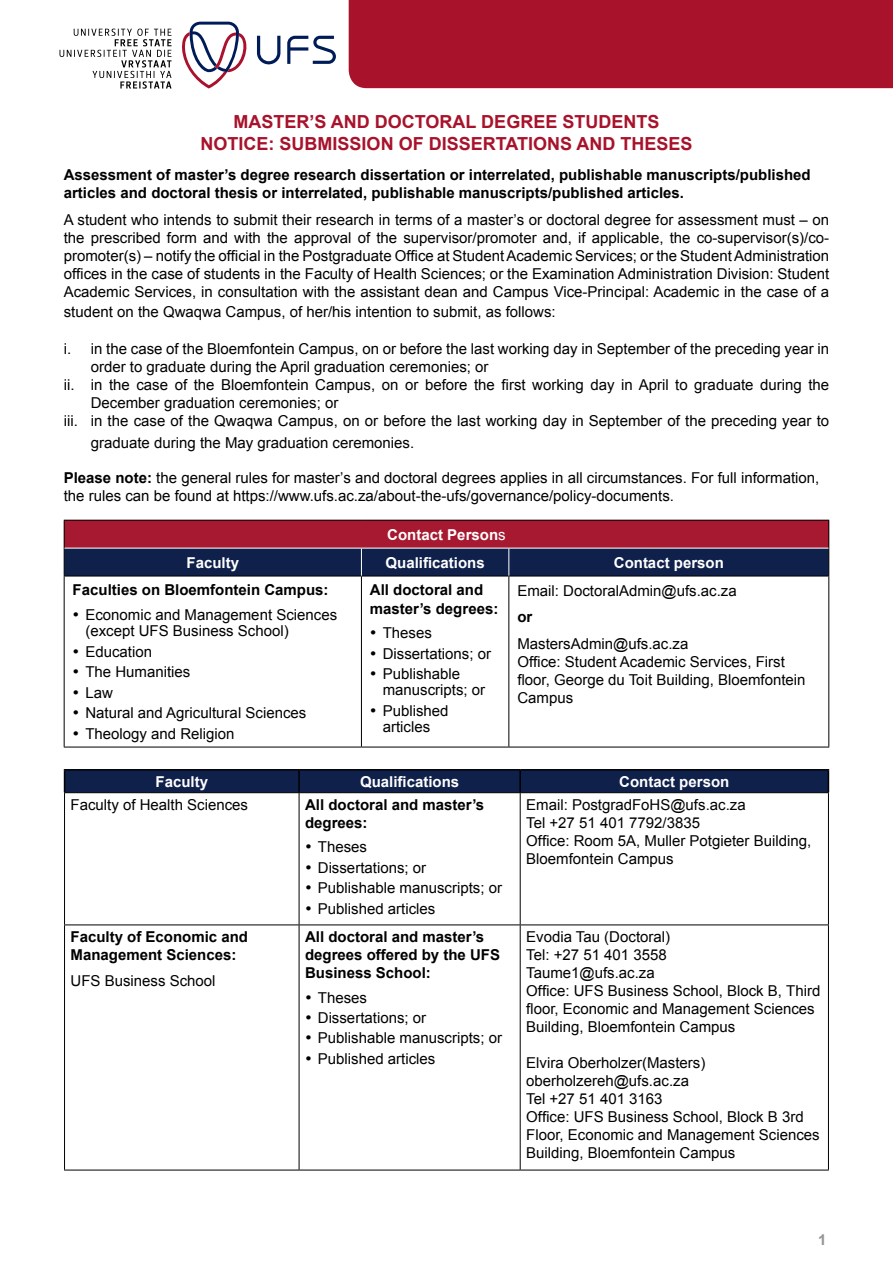
<style>
.page{position:relative;width:893px;height:1263px;background:#fff}
.page>*{position:absolute;margin:0;border:0;box-sizing:border-box;transform-origin:0 0}
.t1{font:700 18px/21.6px "Arial";color:#a8122b;text-align:center}
.t2{font:15px/18px "Arial";color:#000}
.t3{font:700 15px/18px "Arial";color:#000}
.t4{font:700 15px "Arial";color:#fff}
.t5{font:700 15px "Arial";color:#939598}
.s1{font-weight:700}
.s2{font-weight:400}
</style>
<div class="page">
<div style="left:349px;top:0;width:544px;height:88px;background:#a8122b"></div>
<svg style="left:60px;top:29px;width:111px;height:59px"></svg>
<svg style="left:182px;top:22px;width:154px;height:66px"></svg>
<hr style="left:64px;top:576px;width:297px;height:1px;background:#000">
<hr style="left:64px;top:576px;width:1px;height:171px;background:#000">
<hr style="left:361px;top:576px;width:148px;height:1px;background:#000">
<hr style="left:361px;top:576px;width:1px;height:171px;background:#000">
<hr style="left:509px;top:576px;width:320px;height:1px;background:#000">
<hr style="left:508px;top:576px;width:1px;height:171px;background:#000">
<hr style="left:828px;top:576px;width:1px;height:171px;background:#000">
<hr style="left:64px;top:747px;width:297px;height:1px;background:#000">
<hr style="left:361px;top:747px;width:148px;height:1px;background:#000">
<hr style="left:509px;top:747px;width:320px;height:1px;background:#000">
<svg style="left:64px;top:520px;width:765px;height:56px;background:#5c203f"></svg>
<hr style="left:64px;top:769px;width:235px;height:1px;background:#000">
<hr style="left:299px;top:769px;width:221px;height:1px;background:#000">
<hr style="left:520px;top:769px;width:309px;height:1px;background:#000">
<div style="left:64px;top:770px;width:765px;height:22px;background:#0f204b"></div>
<hr style="left:64px;top:792px;width:235px;height:1px;background:#000">
<hr style="left:64px;top:793px;width:1px;height:131px;background:#000">
<hr style="left:299px;top:792px;width:221px;height:1px;background:#000">
<hr style="left:299px;top:793px;width:1px;height:131px;background:#000">
<hr style="left:520px;top:792px;width:309px;height:1px;background:#000">
<hr style="left:520px;top:793px;width:1px;height:131px;background:#000">
<hr style="left:828px;top:793px;width:1px;height:131px;background:#000">
<hr style="left:64px;top:924px;width:235px;height:1px;background:#000">
<hr style="left:64px;top:925px;width:1px;height:245px;background:#000">
<hr style="left:299px;top:924px;width:221px;height:1px;background:#000">
<hr style="left:299px;top:925px;width:1px;height:245px;background:#000">
<hr style="left:520px;top:924px;width:309px;height:1px;background:#000">
<hr style="left:520px;top:925px;width:1px;height:245px;background:#000">
<hr style="left:828px;top:925px;width:1px;height:245px;background:#000">
<hr style="left:64px;top:1170px;width:235px;height:1px;background:#000">
<hr style="left:299px;top:1170px;width:221px;height:1px;background:#000">
<hr style="left:520px;top:1170px;width:309px;height:1px;background:#000">
<p class="t1" style="left:201px;top:111px;width:493px">MASTER’S AND DOCTORAL DEGREE STUDENTS<br>NOTICE: SUBMISSION OF DISSERTATIONS AND THESES</p>
<p class="t3" style="left:64px;top:166px;width:748px">Assessment of master’s degree research dissertation or interrelated, publishable manuscripts/published articles and doctoral thesis or interrelated, publishable manuscripts/published articles.</p>
<p class="t2" style="left:64px;top:211px;width:767px;text-align:justify">A student who intends to submit their research in terms of a master’s or doctoral degree for assessment must – on the prescribed form and with the approval of the supervisor/promoter and, if applicable, the co-supervisor(s)/co&shy;promoter(s) – notify the official in the Postgraduate Office at Student Academic Services; or the Student Administration offices in the case of students in the Faculty of Health Sciences; or the Examination Administration Division: Student Academic Services, in consultation with the assistant dean and Campus Vice-Principal: Academic in the case of a</p>
<p class="t2" style="left:64px;top:302px;width:493px">student on the Qwaqwa Campus, of her/his intention to submit, as follows:</p>
<p class="t2" style="left:64px;top:340px;width:767px">i. in the case of the Bloemfontein Campus, on or before the last working day in September of the preceding year in</p>
<p class="t2" style="left:91px;top:358px;width:399px">order to graduate during the April graduation ceremonies; or</p>
<p class="t2" style="left:64px;top:376px;width:767px">ii. in the case of the Bloemfontein Campus, on or before the first working day in April to graduate during the</p>
<p class="t2" style="left:91px;top:394px;width:249px">December graduation ceremonies; or</p>
<p class="t2" style="left:64px;top:412px;width:767px">iii. in the case of the Qwaqwa Campus, on or before the last working day in September of the preceding year to</p>
<p class="t2" style="left:91px;top:434px;width:325px">graduate during the May graduation ceremonies.</p>
<p class="t2" style="left:64px;top:469px;width:757px"><span class="s1">Please note:</span> the general rules for master’s and doctoral degrees applies in all circumstances. For full information, the rules can be found at https://www.ufs.ac.za/about-the-ufs/governance/policy-documents.</p>
<p class="t4" style="left:387px;top:524px;width:120px">Contact Person<span class="s2">s</span></p>
<p class="t4" style="left:187px;top:552px;width:54px">Faculty</p>
<p class="t4" style="left:386px;top:552px;width:101px">Qualifications</p>
<p class="t4" style="left:614px;top:552px;width:112px">Contact person</p>
<p class="t3" style="left:73px;top:582px;width:257px">Faculties on Bloemfontein Campus:</p>
<p class="t2" style="left:85px;top:607px;width:253px;line-height:16.2px;text-indent:-13px">• Economic and Management Sciences (except UFS Business School)</p>
<p class="t2" style="left:73px;top:643px;width:81px">• Education</p>
<p class="t2" style="left:73px;top:663px;width:119px">• The Humanities</p>
<p class="t2" style="left:73px;top:683px;width:42px">• Law</p>
<p class="t2" style="left:73px;top:704px;width:235px">• Natural and Agricultural Sciences</p>
<p class="t2" style="left:73px;top:724px;width:163px">• Theology and Religion</p>
<p class="t2" style="left:517px;top:581px;width:221px">Email: DoctoralAdmin@ufs.ac.za</p>
<p class="t3" style="left:517px;top:608px;width:16px">or</p>
<p class="t2" style="left:517px;top:634px;width:290px">MastersAdmin@ufs.ac.za<br>Office: Student Academic Services, First floor, George du Toit Building, Bloemfontein<br>Campus</p>
<p class="t3" style="left:370px;top:582px;width:130px">All doctoral and master’s degrees:</p>
<p class="t2" style="left:370px;top:624px;width:63px">• Theses</p>
<p class="t2" style="left:370px;top:644px;width:123px">• Dissertations; or</p>
<p class="t2" style="left:383px;top:666px;width:104px;line-height:16.2px;text-indent:-13px">• Publishable manuscripts; or</p>
<p class="t2" style="left:370px;top:702px;width:80px;line-height:16.2px;text-align:center">• Published articles</p>
<p class="t4" style="left:156px;top:771px;width:54px">Faculty</p>
<p class="t4" style="left:360px;top:771px;width:101px">Qualifications</p>
<p class="t4" style="left:619px;top:771px;width:112px">Contact person</p>
<p class="t2" style="left:71px;top:795px;width:179px">Faculty of Health Sciences</p>
<p class="t3" style="left:305px;top:796px;width:181px">All doctoral and master’s degrees:</p>
<p class="t2" style="left:305px;top:838px;width:63px">• Theses</p>
<p class="t2" style="left:305px;top:859px;width:123px">• Dissertations; or</p>
<p class="t2" style="left:305px;top:879px;width:198px">• Publishable manuscripts; or</p>
<p class="t2" style="left:305px;top:899px;width:132px">• Published articles</p>
<p class="t2" style="left:526px;top:795px;width:287px">Email: PostgradFoHS@ufs.ac.za<br>Tel +27 51 401 7792/3835<br>Office: Room 5A, Muller Potgieter Building,<br>Bloemfontein Campus</p>
<p class="t3" style="left:71px;top:928px;width:179px">Faculty of Economic and<br>Management Sciences:</p>
<p class="t2" style="left:71px;top:972px;width:147px">UFS Business School</p>
<p class="t3" style="left:305px;top:928px;width:197px">All doctoral and master’s degrees offered by the UFS<br>Business School:</p>
<p class="t2" style="left:305px;top:988px;width:63px">• Theses</p>
<p class="t2" style="left:305px;top:1009px;width:123px">• Dissertations; or</p>
<p class="t2" style="left:305px;top:1029px;width:198px">• Publishable manuscripts; or</p>
<p class="t2" style="left:305px;top:1050px;width:132px">• Published articles</p>
<p class="t2" style="left:526px;top:928px;width:296px">Evodia Tau (Doctoral)<br>Tel: +27 51 401 3558<br>Taume1@ufs.ac.za<br>Office: UFS Business School, Block B, Third floor, Economic and Management Sciences<br>Building, Bloemfontein Campus</p>
<p class="t2" style="left:526px;top:1054px;width:295px">Elvira Oberholzer(Masters) oberholzereh@ufs.ac.za<br>Tel +27 51 401 3163<br>Office: UFS Business School, Block B 3rd<br>Floor, Economic and Management Sciences<br>Building, Bloemfontein Campus</p>
<p class="t5" style="left:818px;top:1229px;width:10px">1</p>
</div>
